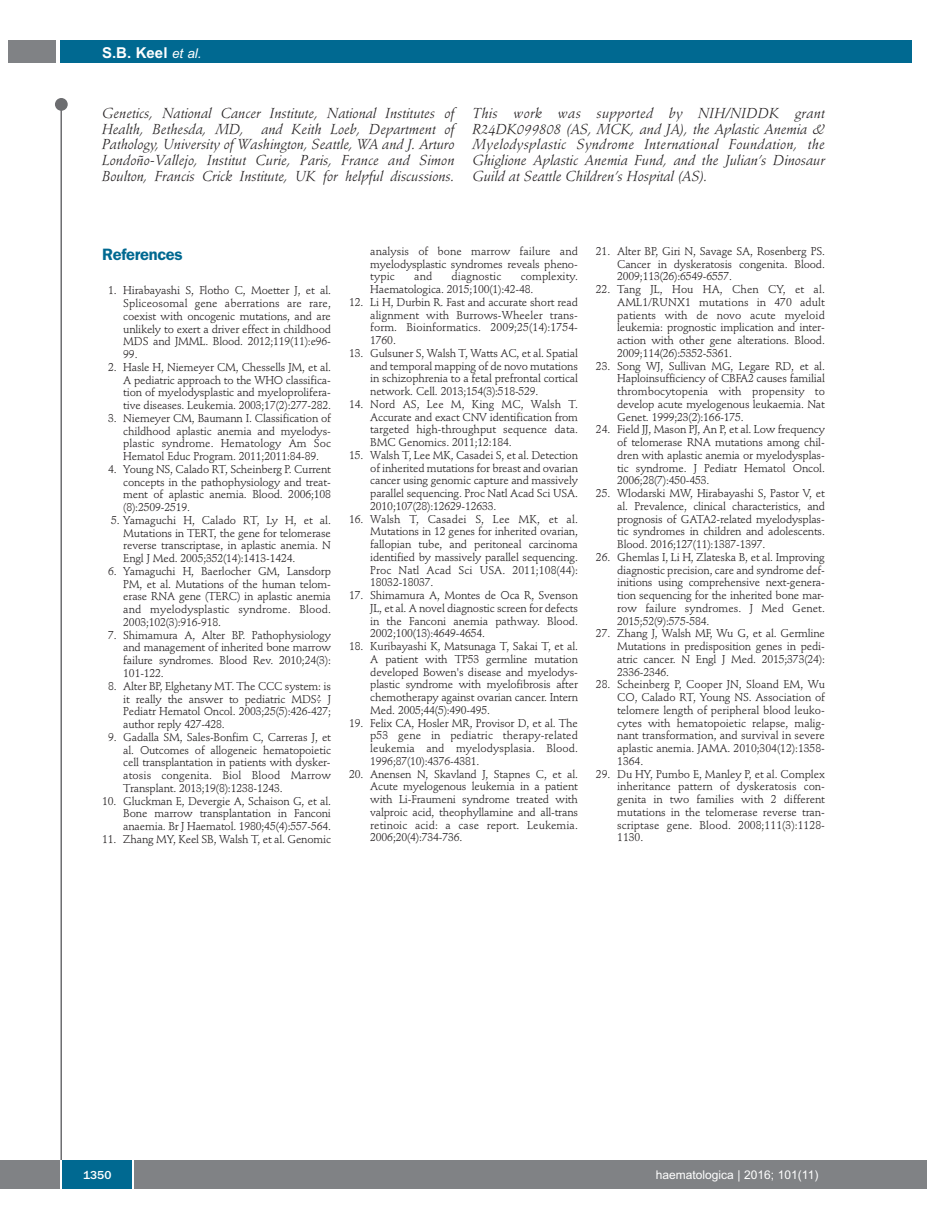
<style>
.page{position:relative;width:927px;height:1225px;background:#fff}
.page>*{position:absolute;margin:0;border:0;box-sizing:border-box;transform-origin:0 0}
.t1{font:600 16.5px "Franklin Gothic";letter-spacing:-.015em;color:#006991}
.t2{font:700 15px "Arial";color:#fff}
.t3{font:italic 14.25px/15.9px "Stempel Schneidler";color:#231f20;text-align:justify}
.t4{font:12px "Arial";color:#fff}
.t5{font:500 12px "Franklin Gothic";color:#fff}
.t6{font:11.25px/12.8px "Stempel Schneidler";letter-spacing:-.015em;color:#231f20;text-align:justify}
.t7{font:11.25px "Stempel Schneidler";letter-spacing:.005em;color:#231f20}
.s1{font-weight:400;font-style:italic;font-size:13.5px}
</style>
<div class="page">
<div style="left:911px;top:1160px;width:16px;height:28px;background:#808285"></div>
<div style="left:55px;top:98px;width:13px;height:13px;background:#6c6d70;border-radius:50%"></div>
<hr style="left:60px;top:101px;width:2px;height:1061px;background:#6c6d70">
<div style="left:60px;top:40px;width:852px;height:22px;background:#006991"></div>
<div style="left:9px;top:40px;width:47px;height:22px;background:#808285"></div>
<div style="left:0;top:1160px;width:911px;height:28px;background:#808285"></div>
<div style="left:62px;top:1160px;width:71px;height:28px;background:#006991"></div>
<hr style="left:60px;top:1160px;width:2px;height:28px;background:#fff">
<svg style="left:133px;top:1160px;width:1px;height:28px"></svg>
<h2 class="t2" style="left:102px;top:44px;width:101px">S.B. Keel <span class="s1">et al.</span></h2>
<p class="t3" style="left:102px;top:106px;width:354px">Genetics, National Cancer Institute, National Institutes of Health, Bethesda, MD, and Keith Loeb, Department of Pathology, University of Washington, Seattle, WA and J. Arturo Londoño-Vallejo, Institut Curie, Paris, France and Simon Boulton, Francis Crick Institute, UK for helpful discussions.</p>
<p class="t3" style="left:472px;top:106px;width:354px">This work was supported by NIH/NIDDK grant R24DK099808 (AS, MCK, and JA), the Aplastic Anemia &amp; Myelodysplastic Syndrome International Foundation, the Ghiglione Aplastic Anemia Fund, and the Julian’s Dinosaur Guild at Seattle Children’s Hospital (AS).</p>
<h1 class="t1" style="left:102px;top:249px;width:82px">References</h1>
<p class="t6" style="left:123px;top:285px;width:209px;text-indent:-15px">1. Hirabayashi S, Flotho C, Moetter J, et al.<br>Spliceosomal gene aberrations are rare, coexist with oncogenic mutations, and are unlikely to exert a driver effect in childhood MDS and JMML. Blood. 2012;119(11):e96- 99.</p>
<p class="t6" style="left:123px;top:362px;width:209px;text-indent:-15px">2. Hasle H, Niemeyer CM, Chessells JM, et al.<br>A pediatric approach to the WHO classifica&shy;tion of myelodysplastic and myeloprolifera&shy;tive diseases. Leukemia. 2003;17(2):277-282.</p>
<p class="t6" style="left:123px;top:413px;width:209px;text-indent:-15px">3. Niemeyer CM, Baumann I. Classification of childhood aplastic anemia and myelodys&shy;plastic syndrome. Hematology Am Soc Hematol Educ Program. 2011;2011:84-89.</p>
<p class="t6" style="left:123px;top:464px;width:209px;text-indent:-15px">4. Young NS, Calado RT, Scheinberg P. Current concepts in the pathophysiology and treat&shy;ment of aplastic anemia. Blood. 2006;108 (8):2509-2519.</p>
<p class="t6" style="left:123px;top:515px;width:209px;text-indent:-12px">5. Yamaguchi H, Calado RT, Ly H, et al.<br>Mutations in TERT, the gene for telomerase reverse transcriptase, in aplastic anemia. N Engl J Med. 2005;352(14):1413-1424.</p>
<p class="t6" style="left:123px;top:566px;width:209px;text-indent:-15px">6. Yamaguchi H, Baerlocher GM, Lansdorp PM, et al. Mutations of the human telom&shy;erase RNA gene (TERC) in aplastic anemia and myelodysplastic syndrome. Blood.<br>2003;102(3):916-918.</p>
<p class="t6" style="left:123px;top:629px;width:209px;text-indent:-15px">7. Shimamura A, Alter BP. Pathophysiology and management of inherited bone marrow failure syndromes. Blood Rev. 2010;24(3):<br>101-122.</p>
<p class="t6" style="left:123px;top:680px;width:209px;text-indent:-15px">8. Alter BP, Elghetany MT. The CCC system: is it really the answer to pediatric MDS? J Pediatr Hematol Oncol. 2003;25(5):426-427; author reply 427-428.</p>
<p class="t6" style="left:123px;top:731px;width:209px;text-indent:-15px">9. Gadalla SM, Sales-Bonfim C, Carreras J, et al. Outcomes of allogeneic hematopoietic cell transplantation in patients with dysker&shy;atosis congenita. Biol Blood Marrow Transplant. 2013;19(8):1238-1243.</p>
<p class="t6" style="left:123px;top:795px;width:209px;text-indent:-21px">10. Gluckman E, Devergie A, Schaison G, et al.<br>Bone marrow transplantation in Fanconi anaemia. Br J Haematol. 1980;45(4):557-564.</p>
<p class="t6" style="left:102px;top:833px;width:230px">11. Zhang MY, Keel SB, Walsh T, et al. Genomic</p>
<p class="t6" style="left:370px;top:246px;width:209px">analysis of bone marrow failure and myelodysplastic syndromes reveals pheno&shy;typic</p>
<p class="t6" style="left:370px;top:271px;width:209px;text-indent:151px">complexity.<br>Haematologica. 2015;100(1):42-48.</p>
<p class="t6" style="left:370px;top:297px;width:209px;text-indent:-21px">12. Li H, Durbin R. Fast and accurate short read alignment with Burrows-Wheeler trans&shy;form. Bioinformatics. 2009;25(14):1754- 1760.</p>
<p class="t6" style="left:370px;top:348px;width:209px;text-indent:-21px">13. Gulsuner S, Walsh T, Watts AC, et al. Spatial and temporal mapping of de novo mutations in schizophrenia to a fetal prefrontal cortical network. Cell. 2013;154(3):518-529.</p>
<p class="t6" style="left:370px;top:399px;width:209px;text-indent:-21px">14. Nord AS, Lee M, King MC, Walsh T.<br>Accurate and exact CNV identification from targeted high-throughput sequence data.<br>BMC Genomics. 2011;12:184.</p>
<p class="t6" style="left:370px;top:450px;width:209px;text-indent:-21px">15. Walsh T, Lee MK, Casadei S, et al. Detection of inherited mutations for breast and ovarian cancer using genomic capture and massively parallel sequencing. Proc Natl Acad Sci USA.<br>2010;107(28):12629-12633.</p>
<p class="t6" style="left:370px;top:513px;width:209px;text-indent:-21px">16. Walsh T, Casadei S, Lee MK, et al.<br>Mutations in 12 genes for inherited ovarian, fallopian tube, and peritoneal carcinoma identified by massively parallel sequencing.<br>Proc Natl Acad Sci USA. 2011;108(44):<br>18032-18037.</p>
<p class="t6" style="left:370px;top:590px;width:209px;text-indent:-21px">17. Shimamura A, Montes de Oca R, Svenson JL, et al. A novel diagnostic screen for defects in the Fanconi anemia pathway. Blood.<br>2002;100(13):4649-4654.</p>
<p class="t6" style="left:370px;top:641px;width:209px;text-indent:-21px">18. Kuribayashi K, Matsunaga T, Sakai T, et al.<br>A patient with TP53 germline mutation developed Bowen's disease and myelodys&shy;plastic syndrome with myelofibrosis after chemotherapy against ovarian cancer. Intern Med. 2005;44(5):490-495.</p>
<p class="t6" style="left:370px;top:717px;width:209px;text-indent:-21px">19. Felix CA, Hosler MR, Provisor D, et al. The p53 gene in pediatric therapy-related leukemia and myelodysplasia. Blood.<br>1996;87(10):4376-4381.</p>
<p class="t6" style="left:370px;top:768px;width:209px;text-indent:-21px">20. Anensen N, Skavland J, Stapnes C, et al.<br>Acute myelogenous leukemia in a patient with Li-Fraumeni syndrome treated with valproic acid, theophyllamine and all-trans retinoic acid: a case report. Leukemia.<br>2006;20(4):734-736.</p>
<p class="t6" style="left:414px;top:271px;width:20px">and</p>
<p class="t7" style="left:452px;top:272px;width:51px">diagnostic</p>
<p class="t6" style="left:617px;top:246px;width:209px;text-indent:-21px">21. Alter BP, Giri N, Savage SA, Rosenberg PS.<br>Cancer in dyskeratosis congenita. Blood.<br>2009;113(26):6549-6557.</p>
<p class="t6" style="left:617px;top:284px;width:209px;text-indent:-21px">22. Tang JL, Hou HA, Chen CY, et al.<br>AML1/RUNX1 mutations in 470 adult patients with de novo acute myeloid leukemia: prognostic implication and inter&shy;action with other gene alterations. Blood.<br>2009;114(26):5352-5361.</p>
<p class="t6" style="left:617px;top:360px;width:209px;text-indent:-21px">23. Song WJ, Sullivan MG, Legare RD, et al.<br>Haploinsufficiency of CBFA2 causes familial thrombocytopenia with propensity to develop acute myelogenous leukaemia. Nat Genet. 1999;23(2):166-175.</p>
<p class="t6" style="left:617px;top:424px;width:209px;text-indent:-21px">24. Field JJ, Mason PJ, An P, et al. Low frequency of telomerase RNA mutations among chil&shy;dren with aplastic anemia or myelodysplas&shy;tic syndrome. J Pediatr Hematol Oncol.<br>2006;28(7):450-453.</p>
<p class="t6" style="left:617px;top:488px;width:209px;text-indent:-21px">25. Wlodarski MW, Hirabayashi S, Pastor V, et al. Prevalence, clinical characteristics, and prognosis of GATA2-related myelodysplas&shy;tic syndromes in children and adolescents.<br>Blood. 2016;127(11):1387-1397.</p>
<p class="t6" style="left:617px;top:552px;width:209px;text-indent:-21px">26. Ghemlas I, Li H, Zlateska B, et al. Improving diagnostic precision, care and syndrome def&shy;initions using comprehensive next-genera&shy;tion sequencing for the inherited bone mar&shy;row failure syndromes. J Med Genet.<br>2015;52(9):575-584.</p>
<p class="t6" style="left:617px;top:628px;width:209px;text-indent:-21px">27. Zhang J, Walsh MF, Wu G, et al. Germline Mutations in predisposition genes in pedi&shy;atric cancer. N Engl J Med. 2015;373(24):<br>2336-2346.</p>
<p class="t6" style="left:617px;top:679px;width:209px;text-indent:-21px">28. Scheinberg P, Cooper JN, Sloand EM, Wu CO, Calado RT, Young NS. Association of telomere length of peripheral blood leuko&shy;cytes with hematopoietic relapse, malig&shy;nant transformation, and survival in severe aplastic anemia. JAMA. 2010;304(12):1358- 1364.</p>
<p class="t6" style="left:617px;top:768px;width:209px;text-indent:-21px">29. Du HY, Pumbo E, Manley P, et al. Complex inheritance pattern of dyskeratosis con&shy;genita in two families with 2 different mutations in the telomerase reverse tran&shy;scriptase gene. Blood. 2008;111(3):1128- 1130.</p>
<p class="t5" style="left:83px;top:1167px;width:30px">1350</p>
<p class="t4" style="left:656px;top:1167px;width:164px">haematologica | 2016; 101(11)</p>
</div>
